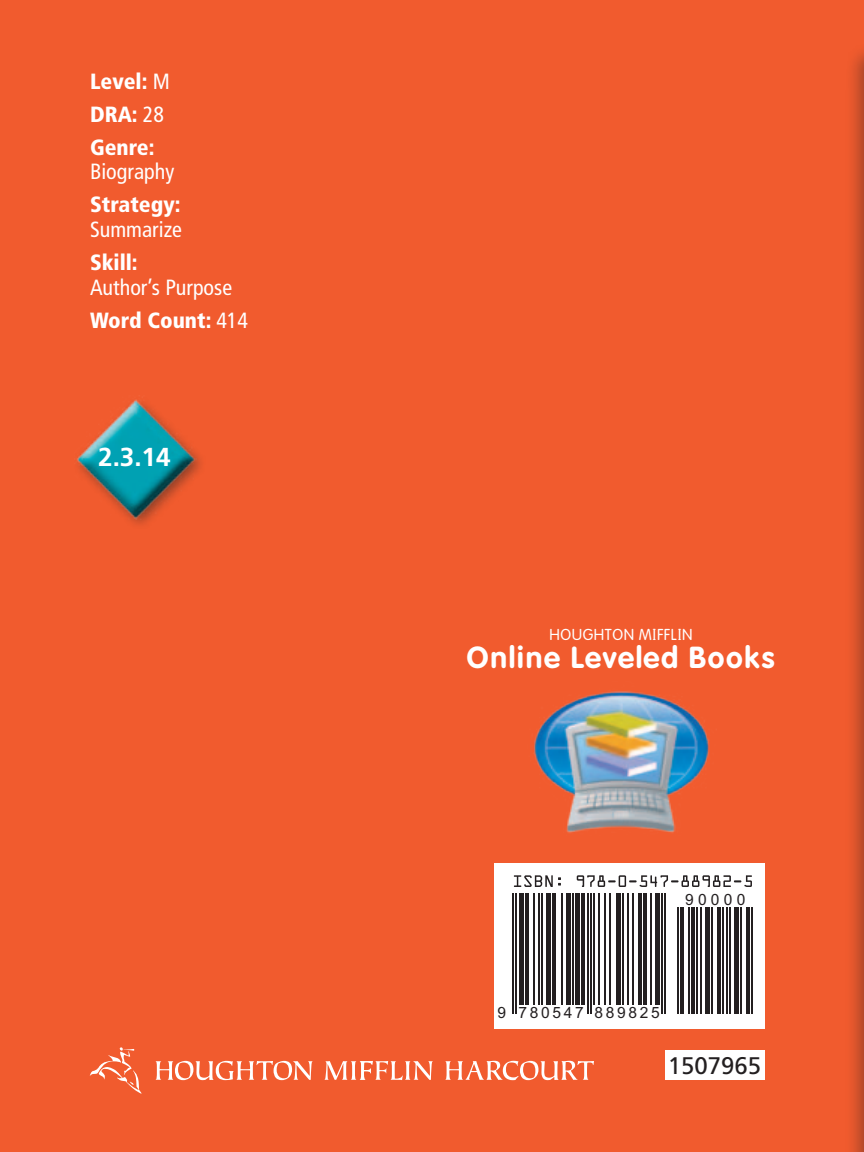
<style>
.page{position:relative;width:864px;height:1152px;background:#f15b2e}
.page>*{position:absolute;margin:0;border:0;box-sizing:border-box;transform-origin:0 0}
.t1{font:700 30px "HMSVAG Rounded Std";letter-spacing:.02em;color:#fff}
.t2{font:700 26px "Frutiger LT Std";color:#fff}
.t3{font:24px "Frutiger LT Std";color:#231f20}
.t4{font:condensed 22px/33px "Frutiger LT Std";color:#fff}
.t5{font:900 condensed 22px/33px "Frutiger LT Std";color:#fff}
.t6{font:15.6px "Arial";letter-spacing:.17em;color:#231f20}
.t7{font:300 15.6px "HMSVAG Rounded Std";letter-spacing:.015em;color:#fff}
.s1{font-weight:400}
.s2{font-weight:900}
</style>
<div class="page">
<div style="left:843px;top:39px;width:21px;height:1113px;background:#231f20;opacity:.4"></div>
<img style="left:863px;top:66px;width:1px;height:1086px">
<img style="left:534px;top:691px;width:175px;height:142px">
<div style="left:665px;top:1050px;width:100px;height:30px;background:#fff"></div>
<svg style="left:155px;top:1061px;width:158px;height:19px"></svg>
<svg style="left:324px;top:1061px;width:109px;height:19px"></svg>
<svg style="left:445px;top:1061px;width:149px;height:19px"></svg>
<svg style="left:90px;top:1047px;width:52px;height:47px"></svg>
<div style="left:495px;top:863px;width:270px;height:166px;background:#fff"></div>
<svg style="left:514px;top:875px;width:47px;height:12px"></svg>
<svg style="left:577px;top:875px;width:175px;height:12px"></svg>
<hr style="left:512px;top:893px;width:2px;height:120px;background:#231f20">
<hr style="left:516px;top:893px;width:1px;height:120px;background:#231f20">
<div style="left:519px;top:893px;width:5px;height:112px;background:#231f20"></div>
<hr style="left:525px;top:893px;width:4px;height:112px;background:#231f20">
<hr style="left:533px;top:893px;width:2px;height:112px;background:#231f20">
<hr style="left:538px;top:893px;width:2px;height:112px;background:#231f20">
<hr style="left:541px;top:893px;width:2px;height:112px;background:#231f20">
<div style="left:546px;top:893px;width:5px;height:112px;background:#231f20"></div>
<hr style="left:553px;top:893px;width:3px;height:112px;background:#231f20">
<hr style="left:561px;top:893px;width:1px;height:112px;background:#231f20">
<div style="left:566px;top:893px;width:5px;height:112px;background:#231f20"></div>
<hr style="left:572px;top:893px;width:2px;height:112px;background:#231f20">
<div style="left:575px;top:893px;width:5px;height:112px;background:#231f20"></div>
<hr style="left:582px;top:893px;width:3px;height:112px;background:#231f20">
<hr style="left:587px;top:893px;width:1px;height:120px;background:#231f20">
<hr style="left:590px;top:893px;width:2px;height:120px;background:#231f20">
<hr style="left:593px;top:893px;width:2px;height:112px;background:#231f20">
<hr style="left:598px;top:893px;width:2px;height:112px;background:#231f20">
<hr style="left:605px;top:893px;width:1px;height:112px;background:#231f20">
<hr style="left:609px;top:893px;width:2px;height:112px;background:#231f20">
<div style="left:616px;top:893px;width:5px;height:112px;background:#231f20"></div>
<hr style="left:622px;top:893px;width:2px;height:112px;background:#231f20">
<hr style="left:627px;top:893px;width:2px;height:112px;background:#231f20">
<hr style="left:632px;top:893px;width:1px;height:112px;background:#231f20">
<hr style="left:638px;top:893px;width:4px;height:112px;background:#231f20">
<hr style="left:643px;top:893px;width:4px;height:112px;background:#231f20">
<hr style="left:650px;top:893px;width:1px;height:112px;background:#231f20">
<hr style="left:655px;top:893px;width:4px;height:112px;background:#231f20">
<hr style="left:661px;top:893px;width:2px;height:120px;background:#231f20">
<hr style="left:664px;top:893px;width:2px;height:120px;background:#231f20">
<hr style="left:677px;top:907px;width:2px;height:106px;background:#231f20">
<hr style="left:680px;top:907px;width:4px;height:106px;background:#231f20">
<hr style="left:689px;top:907px;width:1px;height:106px;background:#231f20">
<hr style="left:692px;top:907px;width:3px;height:106px;background:#231f20">
<hr style="left:697px;top:907px;width:1px;height:106px;background:#231f20">
<hr style="left:700px;top:907px;width:2px;height:106px;background:#231f20">
<div style="left:705px;top:907px;width:5px;height:106px;background:#231f20"></div>
<hr style="left:711px;top:907px;width:2px;height:106px;background:#231f20">
<hr style="left:718px;top:907px;width:3px;height:106px;background:#231f20">
<hr style="left:723px;top:907px;width:1px;height:106px;background:#231f20">
<hr style="left:726px;top:907px;width:1px;height:106px;background:#231f20">
<hr style="left:729px;top:907px;width:2px;height:106px;background:#231f20">
<div style="left:734px;top:907px;width:5px;height:106px;background:#231f20"></div>
<hr style="left:740px;top:907px;width:2px;height:106px;background:#231f20">
<hr style="left:747px;top:907px;width:3px;height:106px;background:#231f20">
<hr style="left:752px;top:907px;width:1px;height:106px;background:#231f20">
<img style="left:77px;top:399px;width:119px;height:120px">
<p class="t5" style="left:90px;top:64px;width:81px">Level: <span class="s1">M<br></span>DRA: <span class="s1">28<br></span>Genre:</p>
<p class="t4" style="left:90px;top:156px;width:86px">Biography</p>
<p class="t5" style="left:90px;top:188px;width:92px">Strategy:</p>
<p class="t4" style="left:90px;top:214px;width:94px">Summarize</p>
<p class="t5" style="left:90px;top:246px;width:49px">Skill:</p>
<p class="t4" style="left:90px;top:272px;width:160px">Author’s Purpose<br><span class="s2">Word Count:</span> 414</p>
<p class="t2" style="left:98px;top:442px;width:74px">2.3.14</p>
<p class="t7" style="left:549px;top:626px;width:145px">HOUGHTON MIFFLIN</p>
<h1 class="t1" style="left:467px;top:640px;width:310px">Online Leveled Books</h1>
<p class="t6" style="left:685px;top:890px;width:62px">90000</p>
<p class="t6" style="left:498px;top:1004px;width:164px">9 780547 889825</p>
<p class="t3" style="left:668px;top:1052px;width:95px">1507965</p>
</div>
